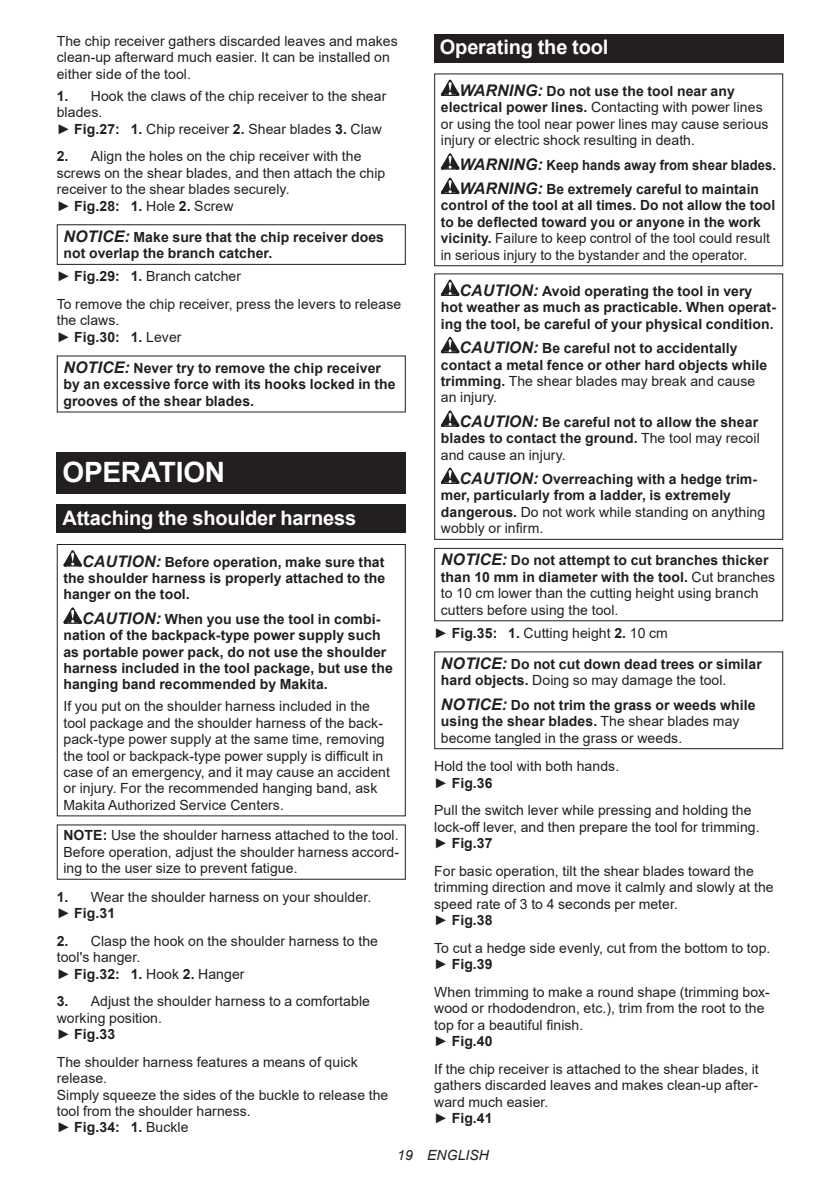
<style>
.page{position:relative;width:840px;height:1191px;background:#fff}
.page>*{position:absolute;margin:0;border:0;box-sizing:border-box;transform-origin:0 0}
.t1{font:700 28px "Arial";letter-spacing:-.01em;color:#fff}
.t2{font:700 20px "Arial";letter-spacing:-.01em;color:#fff}
.t3{font:14px/16.4px "Arial";letter-spacing:.005em;color:#231f20}
.t4{font:700 14px/16.4px "Arial";letter-spacing:.005em;color:#231f20}
.t5{font:700 14px/24.4px "Arial";letter-spacing:.005em;color:#231f20;scale:.93 1}
.t6{font:italic 14px "Arial";letter-spacing:.005em;color:#231f20}
.s1{font-weight:700}
.s2{font-style:italic;font-size:16px}
.s3{font-weight:700;font-style:italic;font-size:16px}
.s4{font-weight:400}
</style>
<div class="page">
<div style="left:57px;top:224px;width:348px;height:41px;border:1px solid #231f20"></div>
<div style="left:57px;top:452px;width:348px;height:41px;background:#231f20"></div>
<div style="left:57px;top:504px;width:348px;height:29px;background:#231f20"></div>
<svg style="left:63px;top:550px;width:19px;height:16px"></svg>
<svg style="left:63px;top:607px;width:19px;height:17px"></svg>
<div style="left:57px;top:544px;width:348px;height:272px;border:1px solid #231f20"></div>
<div style="left:434px;top:34px;width:348px;height:29px;background:#231f20"></div>
<svg style="left:440px;top:80px;width:19px;height:16px"></svg>
<svg style="left:440px;top:153px;width:19px;height:17px"></svg>
<svg style="left:440px;top:178px;width:19px;height:16px"></svg>
<svg style="left:440px;top:280px;width:19px;height:16px"></svg>
<svg style="left:440px;top:337px;width:19px;height:16px"></svg>
<svg style="left:440px;top:410px;width:19px;height:17px"></svg>
<svg style="left:440px;top:467px;width:19px;height:17px"></svg>
<div style="left:434px;top:273px;width:348px;height:267px;border:1px solid #231f20"></div>
<div style="left:434px;top:548px;width:348px;height:73px;border:1px solid #231f20"></div>
<div style="left:434px;top:651px;width:348px;height:98px;border:1px solid #231f20"></div>
<p class="t3" style="left:57px;top:33px;width:342px">The chip receiver gathers discarded leaves and makes clean-up afterward much easier. It can be installed on either side of the tool.</p>
<p class="t3" style="left:57px;top:88px;width:331px"><span class="s1">1.</span> Hook the claws of the chip receiver to the shear blades.<br>► <span class="s1">Fig.27: 1.</span> Chip receiver <span class="s1">2.</span> Shear blades <span class="s1">3.</span> Claw</p>
<p class="t3" style="left:57px;top:148px;width:330px"><span class="s1">2.</span> Align the holes on the chip receiver with the screws on the shear blades, and then attach the chip receiver to the shear blades securely.<br>► <span class="s1">Fig.28: 1.</span> Hole <span class="s1">2.</span> Screw</p>
<p class="t4" style="left:63px;top:229px;width:322px"><span class="s2">NOTICE:</span> Make sure that the chip receiver does not overlap the branch catcher.</p>
<p class="t3" style="left:57px;top:262px;width:346px;line-height:27.8px">► <span class="s1">Fig.29: 1.</span> Branch catcher<br>To remove the chip receiver, press the levers to release</p>
<p class="t3" style="left:57px;top:312px;width:126px">the claws.<br>► <span class="s1">Fig.30: 1.</span> Lever</p>
<p class="t4" style="left:63px;top:360px;width:333px"><span class="s2">NOTICE:</span> Never try to remove the chip receiver by an excessive force with its hooks locked in the grooves of the shear blades.</p>
<h1 class="t1" style="left:62px;top:452px;width:164px">OPERATION</h1>
<h2 class="t2" style="left:62px;top:503px;width:295px">Attaching the shoulder harness</h2>
<p class="t4" style="left:63px;top:553px;width:323px;text-align:justify;text-indent:19px"><span class="s2">CAUTION:</span> Before operation, make sure that the shoulder harness is properly attached to the hanger on the tool.</p>
<p class="t4" style="left:63px;top:611px;width:331px;text-indent:19px"><span class="s2">CAUTION:</span> When you use the tool in combi&shy;nation of the backpack-type power supply such as portable power pack, do not use the shoulder harness included in the tool package, but use the hanging band recommended by Makita.</p>
<p class="t3" style="left:63px;top:698px;width:328px">If you put on the shoulder harness included in the tool package and the shoulder harness of the back&shy;pack-type power supply at the same time, removing the tool or backpack-type power supply is difficult in case of an emergency, and it may cause an accident or injury. For the recommended hanging band, ask Makita Authorized Service Centers.</p>
<p class="t3" style="left:63px;top:827px;width:337px;text-align:justify"><span class="s1">NOTE:</span> Use the shoulder harness attached to the tool.<br>Before operation, adjust the shoulder harness accord&shy;ing to the user size to prevent fatigue.</p>
<p class="t3" style="left:57px;top:888px;width:316px"><span class="s1">1.</span> Wear the shoulder harness on your shoulder. ► <span class="s1">Fig.31</span></p>
<p class="t3" style="left:57px;top:932px;width:322px"><span class="s1">2.</span> Clasp the hook on the shoulder harness to the tool's hanger.<br>► <span class="s1">Fig.32: 1.</span> Hook <span class="s1">2.</span> Hanger</p>
<p class="t3" style="left:57px;top:993px;width:314px"><span class="s1">3.</span> Adjust the shoulder harness to a comfortable working position.<br>► <span class="s1">Fig.33</span></p>
<p class="t3" style="left:57px;top:1053px;width:333px">The shoulder harness features a means of quick release.<br>Simply squeeze the sides of the buckle to release the tool from the shoulder harness.<br>► <span class="s1">Fig.34: 1.</span> Buckle</p>
<h2 class="t2" style="left:439px;top:33px;width:170px">Operating the tool</h2>
<p class="t3" style="left:440px;top:83px;width:329px;text-indent:19px"><span class="s3">WARNING:</span> <span class="s1">Do not use the tool near any electrical power lines.</span> Contacting with power lines or using the tool near power lines may cause serious injury or electric shock resulting in death.</p>
<p class="t5" style="left:459px;top:153px;width:342px"><span class="s2">WARNING:</span> Keep hands away from shear blades.<br><span class="s2">WARNING:</span> Be extremely careful to maintain</p>
<p class="t4" style="left:440px;top:197px;width:335px">control of the tool at all times. Do not allow the tool to be deflected toward you or anyone in the work vicinity. <span class="s4">Failure to keep control of the tool could result in serious injury to the bystander and the operator.</span></p>
<p class="t4" style="left:440px;top:283px;width:336px;text-align:center"><span class="s2">CAUTION:</span> Avoid operating the tool in very<br>hot weather as much as practicable. When operat&shy;ing the tool, be careful of your physical condition.</p>
<p class="t4" style="left:440px;top:340px;width:327px;text-indent:19px"><span class="s2">CAUTION:</span> Be careful not to accidentally contact a metal fence or other hard objects while trimming. <span class="s4">The shear blades may break and cause an injury.</span></p>
<p class="t4" style="left:440px;top:414px;width:320px;text-align:justify;text-indent:19px"><span class="s2">CAUTION:</span> Be careful not to allow the shear blades to contact the ground. <span class="s4">The tool may recoil and cause an injury.</span></p>
<p class="t4" style="left:440px;top:471px;width:325px;text-indent:19px"><span class="s2">CAUTION:</span> Overreaching with a hedge trim&shy;mer, particularly from a ladder, is extremely dangerous. <span class="s4">Do not work while standing on anything wobbly or infirm.</span></p>
<p class="t3" style="left:440px;top:552px;width:336px"><span class="s3">NOTICE:</span> <span class="s1">Do not attempt to cut branches thicker than 10 mm in diameter with the tool.</span> Cut branches to 10 cm lower than the cutting height using branch cutters before using the tool.</p>
<p class="t3" style="left:434px;top:624px;width:235px">► <span class="s1">Fig.35: 1.</span> Cutting height <span class="s1">2.</span> 10 cm</p>
<p class="t4" style="left:440px;top:656px;width:322px"><span class="s2">NOTICE:</span> Do not cut down dead trees or similar hard objects. <span class="s4">Doing so may damage the tool.</span></p>
<p class="t4" style="left:440px;top:697px;width:316px"><span class="s2">NOTICE:</span> Do not trim the grass or weeds while using the shear blades. <span class="s4">The shear blades may become tangled in the grass or weeds.</span></p>
<p class="t3" style="left:434px;top:758px;width:186px">Hold the tool with both hands. ► <span class="s1">Fig.36</span></p>
<p class="t3" style="left:434px;top:802px;width:327px">Pull the switch lever while pressing and holding the lock-off lever, and then prepare the tool for trimming. ► <span class="s1">Fig.37</span></p>
<p class="t3" style="left:434px;top:862px;width:341px">For basic operation, tilt the shear blades toward the trimming direction and move it calmly and slowly at the speed rate of 3 to 4 seconds per meter.<br>► <span class="s1">Fig.38</span></p>
<p class="t3" style="left:434px;top:939px;width:337px">To cut a hedge side evenly, cut from the bottom to top. ► <span class="s1">Fig.39</span></p>
<p class="t3" style="left:434px;top:983px;width:337px">When trimming to make a round shape (trimming box&shy;wood or rhododendron, etc.), trim from the root to the top for a beautiful finish.<br>► <span class="s1">Fig.40</span></p>
<p class="t3" style="left:434px;top:1060px;width:326px">If the chip receiver is attached to the shear blades, it gathers discarded leaves and makes clean-up after&shy;ward much easier.<br>► <span class="s1">Fig.41</span></p>
<p class="t6" style="left:397px;top:1146px;width:93px">19 ENGLISH</p>
</div>
